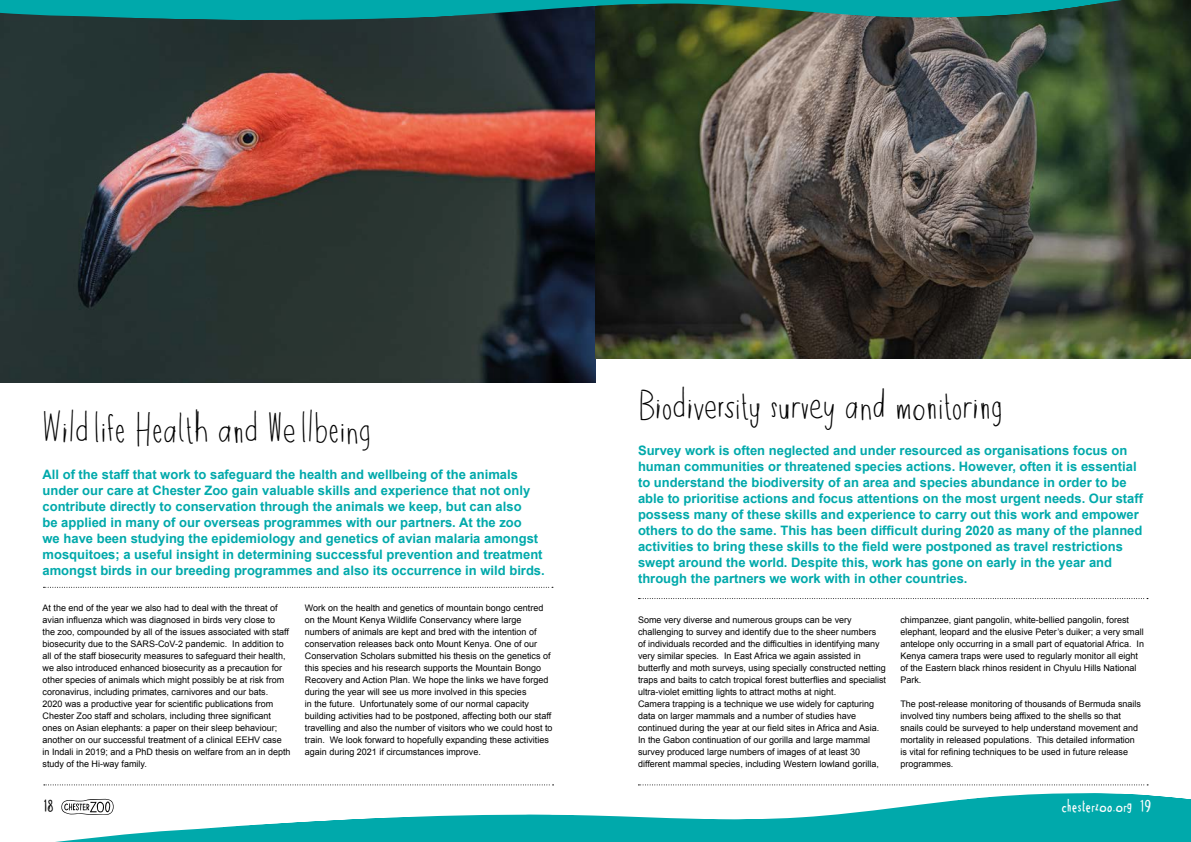
<style>
.page{position:relative;width:1191px;height:842px;background:#fff}
.page>*{position:absolute;margin:0;border:0;box-sizing:border-box;transform-origin:0 0}
.t1{font:40px "Chester Zoo";letter-spacing:-.02em;color:#000}
.t2{font:700 16.2px "Chester Zoo";color:#fff}
.t3{font:700 16.2px "Chester Zoo";color:#000}
.t4{font:700 13px/16px "Arial";color:#00a9ab}
.t5{font:9px/12px "Arial";color:#000}
</style>
<div class="page">
<img style="left:0;top:33px;width:595px;height:350px">
<img style="left:595px;top:33px;width:596px;height:326px">
<svg style="left:43px;top:785px;width:1148px;height:57px"></svg>
<svg style="left:0;top:0;width:1191px;height:33px;background:#1f655e"></svg>
<svg style="left:44px;top:784px;width:509px;height:1px"></svg>
<svg style="left:638px;top:784px;width:510px;height:1px"></svg>
<svg style="left:43px;top:587px;width:510px;height:1px"></svg>
<svg style="left:638px;top:598px;width:510px;height:1px"></svg>
<h1 class="t1" style="left:43px;top:403px;width:331px">Wildlife Health and Wellbeing</h1>
<p class="t4" style="left:43px;top:467px;width:504px">All of the staff that work to safeguard the health and wellbeing of the animals under our care at Chester Zoo gain valuable skills and experience that not only contribute directly to conservation through the animals we keep, but can also<br>be applied in many of our overseas programmes with our partners. At the zoo<br>we have been studying the epidemiology and genetics of avian malaria amongst mosquitoes; a useful insight in determining successful prevention and treatment amongst birds in our breeding programmes and also its occurrence in wild birds.</p>
<h1 class="t1" style="left:638px;top:379px;width:367px">Biodiversity survey and monitoring</h1>
<p class="t4" style="left:638px;top:443px;width:506px">Survey work is often neglected and under resourced as organisations focus on human communities or threatened species actions. However, often it is essential to understand the biodiversity of an area and species abundance in order to be able to prioritise actions and focus attentions on the most urgent needs. Our staff possess many of these skills and experience to carry out this work and empower others to do the same. This has been difficult during 2020 as many of the planned activities to bring these skills to the field were postponed as travel restrictions swept around the world. Despite this, work has gone on early in the year and through the partners we work with in other countries.</p>
<p class="t5" style="left:43px;top:602px;width:250px">At the end of the year we also had to deal with the threat of avian influenza which was diagnosed in birds very close to<br>the zoo, compounded by all of the issues associated with staff biosecurity due to the SARS-CoV-2 pandemic. In addition to all of the staff biosecurity measures to safeguard their health, we also introduced enhanced biosecurity as a precaution for other species of animals which might possibly be at risk from coronavirus, including primates, carnivores and our bats.<br>2020 was a productive year for scientific publications from Chester Zoo staff and scholars, including three significant ones on Asian elephants: a paper on their sleep behaviour; another on our successful treatment of a clinical EEHV case in Indali in 2019; and a PhD thesis on welfare from an in depth study of the Hi-way family.</p>
<p class="t5" style="left:305px;top:602px;width:249px">Work on the health and genetics of mountain bongo centred on the Mount Kenya Wildlife Conservancy where large numbers of animals are kept and bred with the intention of conservation releases back onto Mount Kenya. One of our Conservation Scholars submitted his thesis on the genetics of this species and his research supports the Mountain Bongo Recovery and Action Plan. We hope the links we have forged during the year will see us more involved in this species<br>in the future. Unfortunately some of our normal capacity building activities had to be postponed, affecting both our staff travelling and also the number of visitors who we could host to train. We look forward to hopefully expanding these activities again during 2021 if circumstances improve.</p>
<p class="t5" style="left:638px;top:614px;width:250px">Some very diverse and numerous groups can be very challenging to survey and identify due to the sheer numbers<br>of individuals recorded and the difficulties in identifying many very similar species. In East Africa we again assisted in butterfly and moth surveys, using specially constructed netting traps and baits to catch tropical forest butterflies and specialist ultra-violet emitting lights to attract moths at night.<br>Camera trapping is a technique we use widely for capturing data on larger mammals and a number of studies have continued during the year at our field sites in Africa and Asia.<br>In the Gabon continuation of our gorilla and large mammal survey produced large numbers of images of at least 30 different mammal species, including Western lowland gorilla,</p>
<p class="t5" style="left:900px;top:614px;width:245px">chimpanzee, giant pangolin, white-bellied pangolin, forest elephant, leopard and the elusive Peter’s duiker; a very small antelope only occurring in a small part of equatorial Africa. In Kenya camera traps were used to regularly monitor all eight of the Eastern black rhinos resident in Chyulu Hills National Park.</p>
<p class="t5" style="left:900px;top:698px;width:242px">The post-release monitoring of thousands of Bermuda snails involved tiny numbers being affixed to the shells so that snails could be surveyed to help understand movement and mortality in released populations. This detailed information is vital for refining techniques to be used in future release programmes.</p>
<h2 class="t3" style="left:43px;top:797px;width:11px">18</h2>
<h2 class="t2" style="left:1061px;top:797px;width:91px">chesterzoo.org 19</h2>
</div>
